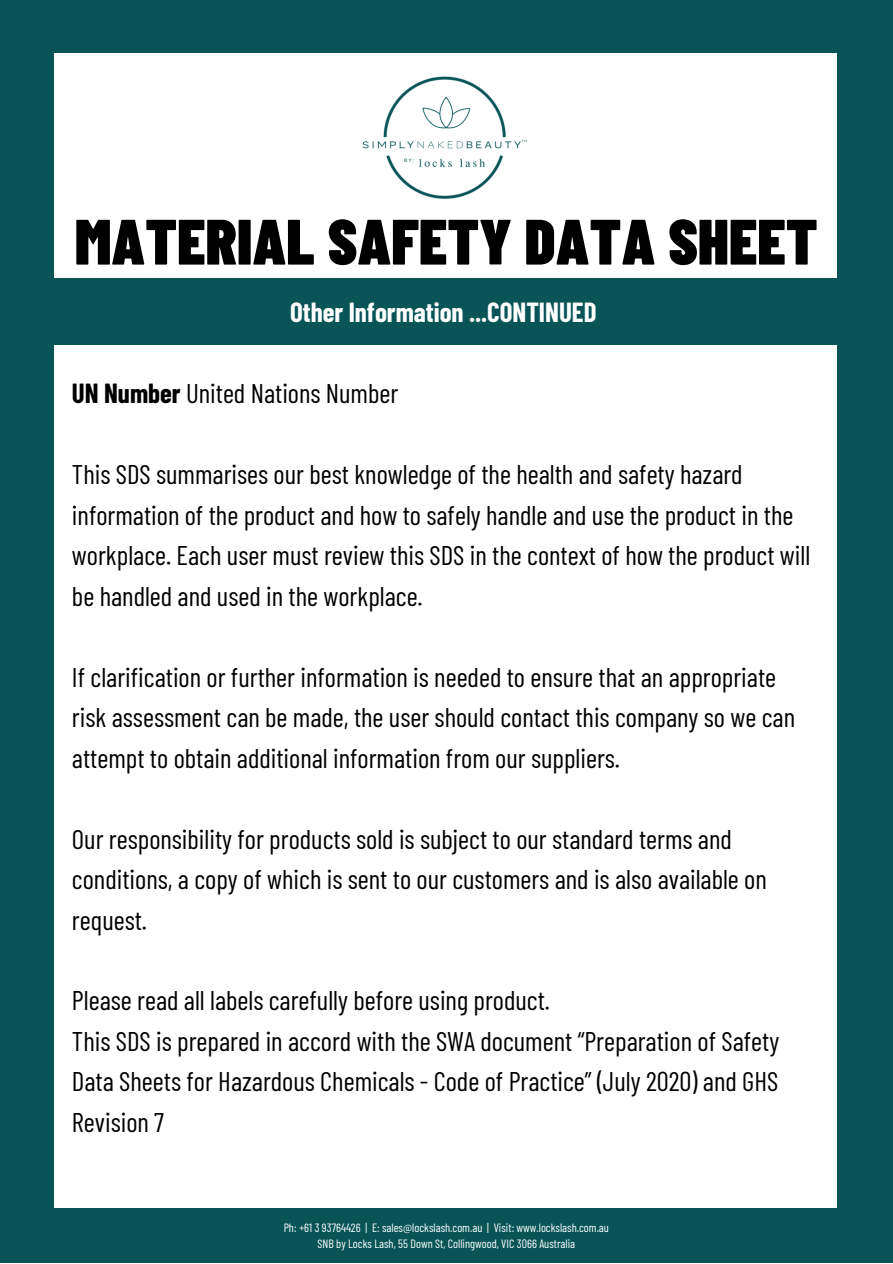
<style>
.page{position:relative;width:893px;height:1264px;background:#fff}
.page>*{position:absolute;margin:0;border:0;box-sizing:border-box;transform-origin:0 0}
.t1{font:900 63.9px "Barlow Condensed";color:#000}
.t2{font:27px/40.5px "Barlow Condensed";color:#000}
.t3{font:700 27px "Barlow Condensed";color:#fff}
.t4{font:12px/16px "Barlow Condensed";color:#fff;text-align:center}
.s1{font-weight:700}
</style>
<div class="page">
<div style="left:0;top:0;width:892px;height:1262px;background:#085457"></div>
<div style="left:54px;top:53px;width:782px;height:1154px;background:#fff"></div>
<div style="left:0;top:278px;width:891px;height:67px;background:#085457"></div>
<img style="left:360px;top:53px;width:168px;height:168px;border-radius:50%">
<h1 class="t1" style="left:75px;top:201px;width:744px">MATERIAL SAFETY DATA SHEET</h1>
<p class="t3" style="left:290px;top:295px;width:308px">Other Information ...CONTINUED</p>
<p class="t2" style="left:72px;top:372px;width:328px"><span class="s1">UN Number</span> United Nations Number</p>
<p class="t2" style="left:72px;top:453px;width:739px">This SDS summarises our best knowledge of the health and safety hazard information of the product and how to safely handle and use the product in the workplace. Each user must review this SDS in the context of how the product will be handled and used in the workplace.</p>
<p class="t2" style="left:72px;top:655px;width:724px">If clarification or further information is needed to ensure that an appropriate risk assessment can be made, the user should contact this company so we can attempt to obtain additional information from our suppliers.</p>
<p class="t2" style="left:72px;top:817px;width:696px">Our responsibility for products sold is subject to our standard terms and conditions, a copy of which is sent to our customers and is also available on request.</p>
<p class="t2" style="left:72px;top:979px;width:708px">Please read all labels carefully before using product.<br>This SDS is prepared in accord with the SWA document “Preparation of Safety Data Sheets for Hazardous Chemicals - Code of Practice” (July 2020) and GHS Revision 7</p>
<p class="t4" style="left:284px;top:1219px;width:327px">Ph: +61 3 93764426 | E: sales@lockslash.com.au | Visit: www.lockslash.com.au<br>SNB by Locks Lash, 55 Down St, Collingwood, VIC 3066 Australia</p>
</div>
